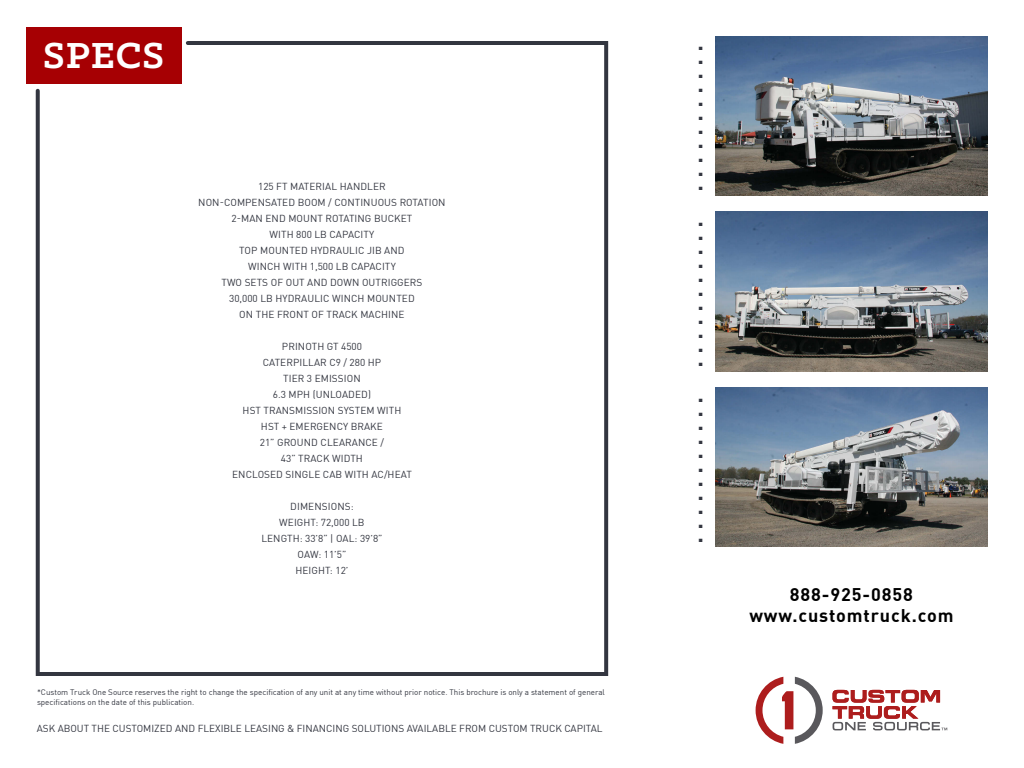
<style>
.page{position:relative;width:1024px;height:768px;background:#fff}
.page>*{position:absolute;margin:0;border:0;box-sizing:border-box;transform-origin:0 0}
.t1{font:700 41px "Klinic Slab";letter-spacing:.025em;color:#fff}
.t2{font:700 23px "DIN Pro";color:#333640}
.t3{font:700 18px "DIN Pro";letter-spacing:.05em;color:#000}
.t4{font:10px "DIN Pro";letter-spacing:.01em;color:#333640}
.t5{font:8px/9.6px "DIN Pro";color:#333640}
</style>
<div class="page">
<img style="left:715px;top:387px;width:273px;height:160px">
<img style="left:715px;top:212px;width:273px;height:159px">
<img style="left:715px;top:36px;width:273px;height:160px">
<div style="left:26px;top:27px;width:156px;height:57px;background:#a60003"></div>
<svg style="left:35px;top:41px;width:574px;height:635px"></svg>
<svg style="left:756px;top:677px;width:67px;height:67px"></svg>
<svg style="left:833px;top:690px;width:114px;height:40px"></svg>
<p class="t1" style="left:43px;top:28px;width:123px">SPECS</p>
<p class="t4" style="left:258px;top:179px;width:129px">125 FT MATERIAL HANDLER</p>
<p class="t4" style="left:198px;top:195px;width:249px">NON-COMPENSATED BOOM / CONTINUOUS ROTATION</p>
<p class="t4" style="left:232px;top:211px;width:182px">2-MAN END MOUNT ROTATING BUCKET</p>
<p class="t4" style="left:270px;top:227px;width:106px">WITH 800 LB CAPACITY</p>
<p class="t4" style="left:239px;top:243px;width:167px">TOP MOUNTED HYDRAULIC JIB AND</p>
<p class="t4" style="left:248px;top:259px;width:149px">WINCH WITH 1,500 LB CAPACITY</p>
<p class="t4" style="left:221px;top:275px;width:203px">TWO SETS OF OUT AND DOWN OUTRIGGERS</p>
<p class="t4" style="left:229px;top:291px;width:187px">30,000 LB HYDRAULIC WINCH MOUNTED</p>
<p class="t4" style="left:239px;top:307px;width:167px">ON THE FRONT OF TRACK MACHINE</p>
<p class="t4" style="left:282px;top:339px;width:82px">PRINOTH GT 4500</p>
<p class="t4" style="left:263px;top:355px;width:120px">CATERPILLAR C9 / 280 HP</p>
<p class="t4" style="left:283px;top:371px;width:79px">TIER 3 EMISSION</p>
<p class="t4" style="left:273px;top:387px;width:100px">6.3 MPH (UNLOADED)</p>
<p class="t4" style="left:243px;top:403px;width:160px">HST TRANSMISSION SYSTEM WITH</p>
<p class="t4" style="left:261px;top:419px;width:123px">HST + EMERGENCY BRAKE</p>
<p class="t4" style="left:260px;top:435px;width:126px">21” GROUND CLEARANCE /</p>
<p class="t4" style="left:281px;top:451px;width:83px">43” TRACK WIDTH</p>
<p class="t4" style="left:232px;top:467px;width:181px">ENCLOSED SINGLE CAB WITH AC/HEAT</p>
<p class="t4" style="left:290px;top:499px;width:65px">DIMENSIONS:</p>
<p class="t4" style="left:279px;top:515px;width:87px">WEIGHT: 72,000 LB</p>
<p class="t4" style="left:261px;top:531px;width:123px">LENGTH: 33’8” | OAL: 39’8”</p>
<p class="t4" style="left:298px;top:547px;width:50px">OAW: 11’5”</p>
<p class="t4" style="left:295px;top:563px;width:55px">HEIGHT: 12’</p>
<p class="t5" style="left:37px;top:687px;width:569px">*Custom Truck One Source reserves the right to change the specification of any unit at any time without prior notice. This brochure is only a statement of general specifications on the date of this publication.</p>
<p class="t4" style="left:37px;top:721px;width:567px">ASK ABOUT THE CUSTOMIZED AND FLEXIBLE LEASING &amp; FINANCING SOLUTIONS AVAILABLE FROM CUSTOM TRUCK CAPITAL</p>
<p class="t2" style="left:697px;top:23px;width:8px">.</p>
<p class="t2" style="left:697px;top:37px;width:8px">.</p>
<p class="t2" style="left:697px;top:51px;width:8px">.</p>
<p class="t2" style="left:697px;top:65px;width:8px">.</p>
<p class="t2" style="left:697px;top:79px;width:8px">.</p>
<p class="t2" style="left:697px;top:93px;width:8px">.</p>
<p class="t2" style="left:697px;top:107px;width:8px">.</p>
<p class="t2" style="left:697px;top:121px;width:8px">.</p>
<p class="t2" style="left:697px;top:135px;width:8px">.</p>
<p class="t2" style="left:697px;top:149px;width:8px">.</p>
<p class="t2" style="left:697px;top:163px;width:8px">.</p>
<p class="t2" style="left:697px;top:200px;width:8px">.</p>
<p class="t2" style="left:697px;top:214px;width:8px">.</p>
<p class="t2" style="left:697px;top:228px;width:8px">.</p>
<p class="t2" style="left:697px;top:242px;width:8px">.</p>
<p class="t2" style="left:697px;top:256px;width:8px">.</p>
<p class="t2" style="left:697px;top:270px;width:8px">.</p>
<p class="t2" style="left:697px;top:284px;width:8px">.</p>
<p class="t2" style="left:697px;top:298px;width:8px">.</p>
<p class="t2" style="left:697px;top:312px;width:8px">.</p>
<p class="t2" style="left:697px;top:326px;width:8px">.</p>
<p class="t2" style="left:697px;top:340px;width:8px">.</p>
<p class="t2" style="left:697px;top:376px;width:8px">.</p>
<p class="t2" style="left:697px;top:390px;width:8px">.</p>
<p class="t2" style="left:697px;top:404px;width:8px">.</p>
<p class="t2" style="left:697px;top:418px;width:8px">.</p>
<p class="t2" style="left:697px;top:432px;width:8px">.</p>
<p class="t2" style="left:697px;top:446px;width:8px">.</p>
<p class="t2" style="left:697px;top:460px;width:8px">.</p>
<p class="t2" style="left:697px;top:474px;width:8px">.</p>
<p class="t2" style="left:697px;top:488px;width:8px">.</p>
<p class="t2" style="left:697px;top:502px;width:8px">.</p>
<p class="t2" style="left:697px;top:516px;width:8px">.</p>
<p class="t3" style="left:790px;top:580px;width:124px">888-925-0858</p>
<p class="t3" style="left:749px;top:602px;width:206px">www.customtruck.com</p>
</div>
